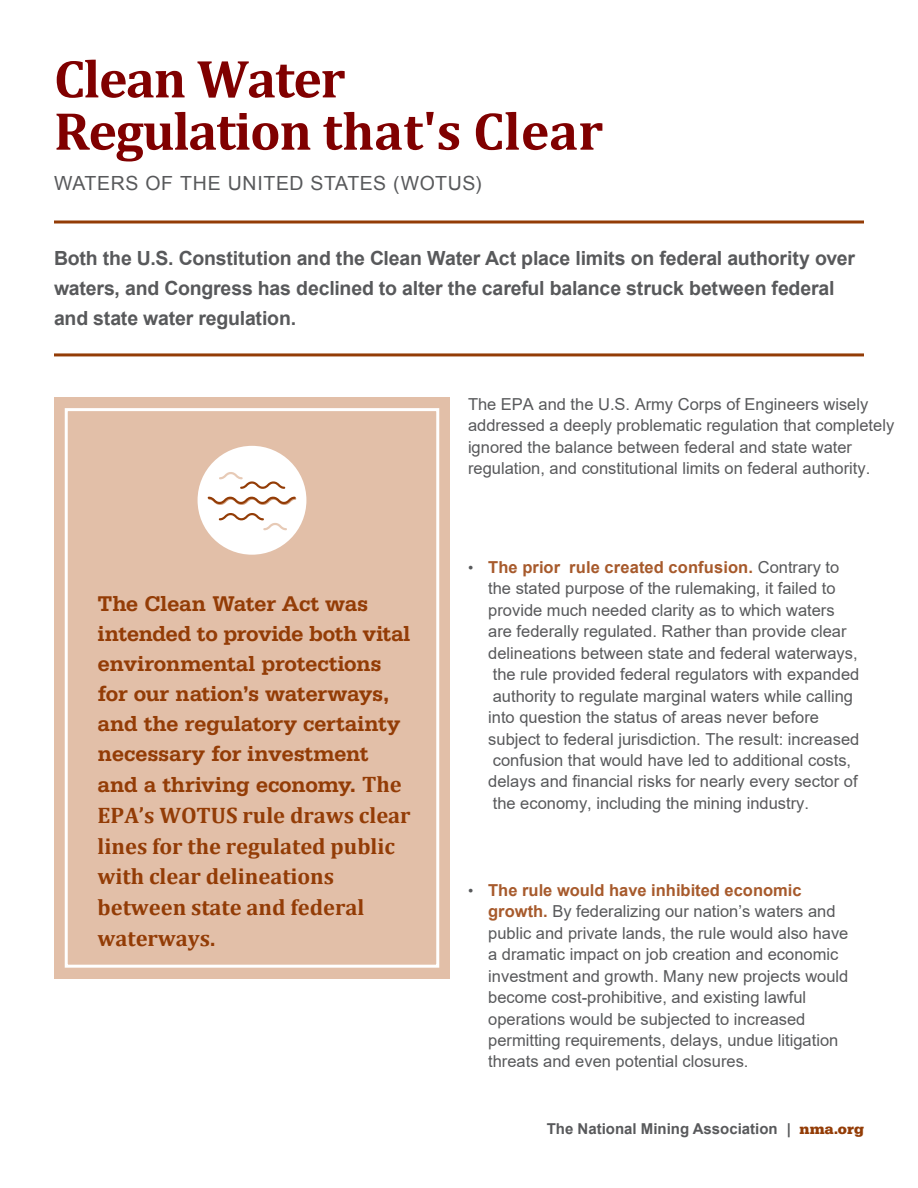
<style>
.page{position:relative;width:918px;height:1188px;background:#fff}
.page>*{position:absolute;margin:0;border:0;box-sizing:border-box;transform-origin:0 0}
.t1{font:700 54px/52.2px "Cambria";letter-spacing:-.025em;color:#800000}
.t2{font:700 22.5px/30.2px "Serifa";letter-spacing:-.015em;color:#933c06}
.t3{font:700 22.5px/30.8px "Cambria";color:#933c06}
.t4{font:700 19.5px/30px "Arial";letter-spacing:-.01em;color:#58595b}
.t5{font:19.5px "Arial";letter-spacing:.03em;color:#58595b}
.t6{font:16.5px/21.5px "Arial";color:#58595b}
.t7{font:700 15px "Arial";color:#58595b}
.s1{font-family:"Cambria"}
.s2{font-size:15px}
.s3{font-weight:700;color:#a75a2c}
.s4{font-family:"Serifa";color:#933c06}
</style>
<div class="page">
<div style="left:54px;top:397px;width:396px;height:581px;background:#e2bfa8"></div>
<div style="left:65px;top:408px;width:374px;height:560px;border:3px solid #fff"></div>
<svg style="left:54px;top:220px;width:810px;height:4px;background:#ad6c44"></svg>
<hr style="left:54px;top:353px;width:810px;height:3px;background:#933c06">
<div style="left:198px;top:446px;width:108px;height:109px;background:#fff;border-radius:50%"></div>
<svg style="left:208px;top:497px;width:88px;height:8px"></svg>
<svg style="left:219px;top:513px;width:68px;height:17px"></svg>
<svg style="left:219px;top:472px;width:66px;height:17px"></svg>
<h1 class="t1" style="left:54px;top:52px;width:551px">Clean Water<br>Regulation that's Clear</h1>
<p class="t5" style="left:54px;top:171px;width:429px">WATERS OF THE UNITED STATES (WOTUS)</p>
<p class="t4" style="left:54px;top:244px;width:802px">Both the U.S. Constitution and the Clean Water Act place limits on federal authority over waters, and Congress has declined to alter the careful balance struck between federal and state water regulation.</p>
<h2 class="t2" style="left:98px;top:588px;width:315px">The Clean Water Act was intended to provide both vital environmental protections for our nation’s waterways, and the regulatory certainty necessary for investment and a thriving economy. <span class="s1">The</span></h2>
<h2 class="t3" style="left:98px;top:799px;width:314px">EPA’s WOTUS rule draws clear lines for the regulated public with clear delineations between state and federal waterways.</h2>
<p class="t6" style="left:468px;top:393px;width:428px">The EPA and the U.S. Army Corps of Engineers wisely addressed a deeply problematic regulation that completely ignored the balance between federal and state water regulation, and constitutional limits on federal authority.</p>
<p class="t6" style="left:488px;top:556px;width:373px;text-indent:-20px"><span class="s2">•</span> <span class="s3">The prior rule created confusion.</span> Contrary to the stated purpose of the rulemaking, it failed to provide much needed clarity as to which waters are federally regulated. Rather than provide clear delineations between state and federal waterways, the rule provided federal regulators with expanded authority to regulate marginal waters while calling into question the status of areas never before subject to federal jurisdiction. The result: increased confusion that would have led to additional costs, delays and financial risks for nearly every sector of the economy, including the mining industry.</p>
<p class="t6" style="left:488px;top:879px;width:362px;text-indent:-20px"><span class="s2">•</span> <span class="s3">The rule would have inhibited economic growth.</span> By federalizing our nation’s waters and public and private lands, the rule would also have a dramatic impact on job creation and economic investment and growth. Many new projects would become cost-prohibitive, and existing lawful operations would be subjected to increased permitting requirements, delays, undue litigation threats and even potential closures.</p>
<p class="t7" style="left:547px;top:1119px;width:319px">The National Mining Association | <span class="s4">nma.org</span></p>
</div>
